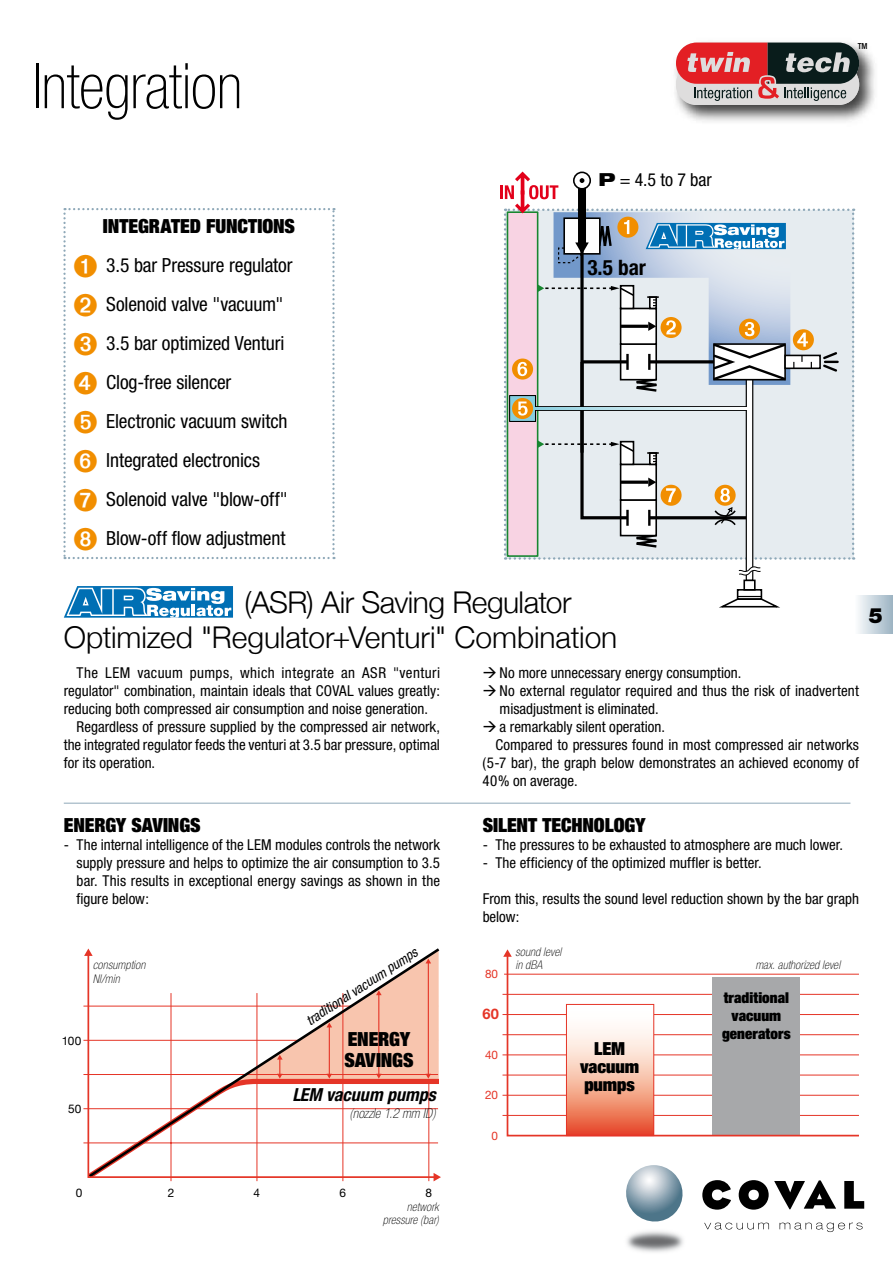
<style>
.page{position:relative;width:893px;height:1263px;background:#fff}
.page>*{position:absolute;margin:0;border:0;box-sizing:border-box;transform-origin:0 0}
.t1{font:100 condensed 63px "Helvetica Neue";letter-spacing:-.01em;color:#000}
.t2{font:31.5px/39px "Zapf Dingbats ITC";color:#f18e00;text-align:justify}
.t3{font:300 30px "Helvetica Neue";letter-spacing:-.01em;color:#000}
.t4{font:700 condensed 21.3px "Helvetica Neue";color:#000}
.t5{font:900 21px "Helvetica Neue";color:#000}
.t6{font:condensed 19.5px/39px "Helvetica Neue";letter-spacing:-.005em;color:#000}
.t7{font:900 expanded 19.5px/21px "Helvetica Neue";letter-spacing:-.005em;color:#000}
.t8{font:900 expanded 18px/18px "Helvetica Neue";color:#000;text-align:center}
.t9{font:italic 700 condensed 18px "Helvetica Neue";color:#000}
.t10{font:condensed 18px "Helvetica Neue";color:#000}
.t11{font:condensed 15px/18px "Helvetica Neue";color:#000;text-align:justify}
.t12{font:condensed 15px "Helvetica Neue";letter-spacing:.025em;color:#000}
.t13{font:900 expanded 15px/18px "Helvetica Neue";letter-spacing:.005em;color:#000;text-align:center}
.t14{font:700 14.55px "Helvetica Neue";color:#e53527}
.t15{font:italic condensed 13.5px "Helvetica Neue";color:#000}
.t16{font:italic 100 condensed 13.5px "Helvetica Neue";letter-spacing:.01em;color:#000}
.t17{font:italic 100 condensed 12px/13.5px "Helvetica Neue";letter-spacing:.015em;color:#000;text-align:right}
.t18{font:11.85px "Helvetica Neue";color:#000}
.t19{font:11.7px "Helvetica Neue";color:#e53527}
.t20{font:500 condensed 8.4px "Helvetica Neue";color:#000}
.s1{font-weight:900;font-stretch:expanded}
</style>
<div class="page">
<div style="left:746px;top:379px;width:7px;height:202px;background:#fff;border:1px solid #000"></div>
<div style="left:737px;top:589px;width:25px;height:11px;border:2px solid #000"></div>
<svg style="left:719px;top:596px;width:60px;height:12px"></svg>
<div style="left:743px;top:580px;width:13px;height:11px;border:2px solid #000"></div>
<hr style="left:500px;top:185px;width:3px;height:14px;background:#e2001a">
<svg style="left:504px;top:172px;width:350px;height:404px"></svg>
<img style="left:627px;top:1231px;width:56px;height:21px">
<svg style="left:626px;top:1165px;width:57px;height:57px"></svg>
<svg style="left:704px;top:1222px;width:65px;height:7px"></svg>
<svg style="left:780px;top:1222px;width:83px;height:10px"></svg>
<svg style="left:702px;top:1180px;width:29px;height:29px"></svg>
<svg style="left:739px;top:1180px;width:97px;height:29px"></svg>
<svg style="left:844px;top:1181px;width:20px;height:28px"></svg>
<div style="left:855px;top:595px;width:38px;height:39px;background:linear-gradient(to right,#fbfdfe,#9fb6c4)"></div>
<img style="left:675px;top:42px;width:200px;height:80px">
<svg style="left:676px;top:43px;width:183px;height:62px;background:#9f6e70"></svg>
<hr style="left:83px;top:1006px;width:355px;height:1px;background:#e53527">
<hr style="left:83px;top:1040px;width:355px;height:1px;background:#e53527">
<hr style="left:83px;top:1108px;width:355px;height:1px;background:#e53527">
<hr style="left:83px;top:1143px;width:355px;height:1px;background:#e53527">
<hr style="left:83px;top:1074px;width:355px;height:1px;background:#e53527">
<svg style="left:84px;top:948px;width:357px;height:234px"></svg>
<hr style="left:502px;top:994px;width:357px;height:1px;background:#e53527">
<hr style="left:502px;top:1014px;width:357px;height:1px;background:#e53527">
<hr style="left:502px;top:1034px;width:357px;height:1px;background:#e53527">
<hr style="left:502px;top:1055px;width:357px;height:1px;background:#e53527">
<hr style="left:502px;top:1075px;width:357px;height:1px;background:#e53527">
<hr style="left:502px;top:1095px;width:357px;height:1px;background:#e53527">
<hr style="left:502px;top:1115px;width:357px;height:1px;background:#e53527">
<hr style="left:504px;top:974px;width:355px;height:1px;background:#e53527">
<svg style="left:506px;top:957px;width:353px;height:180px"></svg>
<svg style="left:503px;top:949px;width:9px;height:8px"></svg>
<hr style="left:64px;top:803px;width:786px;height:1px;background:#8ea8b8">
<svg style="left:64px;top:586px;width:169px;height:32px"></svg>
<svg style="left:63px;top:208px;width:272px;height:351px"></svg>
<h1 class="t1" style="left:32px;top:51px;width:212px">Integration</h1>
<h3 class="t7" style="left:103px;top:215px;width:194px">INTEGRATED FUNCTIONS</h3>
<h3 class="t6" style="left:106px;top:245px;width:188px">3.5 bar Pressure regulator<br>Solenoid valve "vacuum"<br>3.5 bar optimized Venturi<br>Clog-free silencer<br>Electronic vacuum switch<br>Integrated electronics<br>Solenoid valve "blow-off"<br>Blow-off flow adjustment</h3>
<h2 class="t2" style="left:73px;top:247px;width:26px">➊<br>➋<br>➌<br>➍<br>➎<br>➏<br>➐<br>➑</h2>
<p class="t10" style="left:598px;top:169px;width:115px"><span class="s1">P</span> = 4.5 to 7 bar</p>
<h3 class="t4" style="left:587px;top:254px;width:60px">3.5 bar</h3>
<h3 class="t3" style="left:244px;top:578px;width:328px">(ASR) Air Saving Regulator</h3>
<h3 class="t3" style="left:64px;top:613px;width:555px">Optimized "Regulator+Venturi" Combination</h3>
<p class="t20" style="left:858px;top:41px;width:11px">TM</p>
<h3 class="t5" style="left:869px;top:602px;width:16px">5</h3>
<p class="t12" style="left:77px;top:664px;width:365px">The LEM vacuum pumps, which integrate an ASR "venturi</p>
<p class="t11" style="left:64px;top:682px;width:378px">regulator" combination, maintain ideals that COVAL values greatly:</p>
<p class="t11" style="left:64px;top:700px;width:366px">reducing both compressed air consumption and noise generation.</p>
<p class="t11" style="left:77px;top:718px;width:365px">Regardless of pressure supplied by the compressed air network,</p>
<p class="t11" style="left:64px;top:736px;width:378px">the integrated regulator feeds the venturi at 3.5 bar pressure, optimal</p>
<p class="t11" style="left:64px;top:754px;width:93px">for its operation.</p>
<h3 class="t7" style="left:64px;top:814px;width:138px">ENERGY SAVINGS</h3>
<p class="t11" style="left:77px;top:836px;width:365px;text-indent:-13px">- The internal intelligence of the LEM modules controls the network supply pressure and helps to optimize the air consumption to 3.5 bar. This results in exceptional energy savings as shown in the figure below:</p>
<p class="t11" style="left:500px;top:664px;width:243px">No more unnecessary energy consumption.</p>
<p class="t11" style="left:500px;top:682px;width:361px">No external regulator required and thus the risk of inadvertent</p>
<p class="t11" style="left:500px;top:700px;width:161px">misadjustment is eliminated.</p>
<p class="t11" style="left:500px;top:718px;width:167px">a remarkably silent operation.</p>
<p class="t11" style="left:495px;top:736px;width:365px">Compared to pressures found in most compressed air networks</p>
<p class="t11" style="left:483px;top:754px;width:378px">(5-7 bar), the graph below demonstrates an achieved economy of</p>
<p class="t11" style="left:483px;top:772px;width:96px">40% on average.</p>
<h3 class="t7" style="left:483px;top:814px;width:164px">SILENT TECHNOLOGY</h3>
<p class="t11" style="left:483px;top:836px;width:362px">- The pressures to be exhausted to atmosphere are much lower.</p>
<p class="t11" style="left:483px;top:854px;width:281px">- The efficiency of the optimized muffler is better.</p>
<p class="t11" style="left:483px;top:890px;width:378px">From this, results the sound level reduction shown by the bar graph below:</p>
<p class="t18" style="left:62px;top:1032px;width:21px">100</p>
<p class="t18" style="left:68px;top:1100px;width:15px">50</p>
<p class="t17" style="left:515px;top:945px;width:47px">sound level</p>
<p class="t15" style="left:303px;top:1015px;width:131px;rotate:-33deg">traditional vacuum pumps</p>
<p class="t17" style="left:93px;top:958px;width:54px">consumption</p>
<p class="t17" style="left:515px;top:958px;width:28px">in dBA</p>
<p class="t17" style="left:93px;top:972px;width:28px">Nl/min</p>
<p class="t19" style="left:485px;top:967px;width:15px">80</p>
<p class="t14" style="left:483px;top:1004px;width:18px">60</p>
<p class="t19" style="left:485px;top:1048px;width:15px">40</p>
<p class="t19" style="left:485px;top:1088px;width:15px">20</p>
<p class="t19" style="left:492px;top:1128px;width:8px">0</p>
<h3 class="t7" style="left:344px;top:1028px;width:71px">ENERGY<br>SAVINGS</h3>
<p class="t9" style="left:292px;top:1084px;width:145px">LEM vacuum pumps</p>
<p class="t16" style="left:349px;top:1105px;width:88px">(nozzle 1.2 mm ID)</p>
<p class="t8" style="left:580px;top:1039px;width:60px">LEM vacuum pumps</p>
<p class="t18" style="left:76px;top:1184px;width:8px">0</p>
<p class="t18" style="left:168px;top:1184px;width:8px">2</p>
<p class="t18" style="left:254px;top:1184px;width:8px">4</p>
<p class="t18" style="left:340px;top:1184px;width:8px">6</p>
<p class="t18" style="left:426px;top:1184px;width:8px">8</p>
<p class="t17" style="left:383px;top:1200px;width:58px">network pressure (bar)</p>
<p class="t17" style="left:755px;top:958px;width:86px">max. authorized level</p>
<p class="t13" style="left:722px;top:988px;width:70px">traditional vacuum generators</p>
</div>
